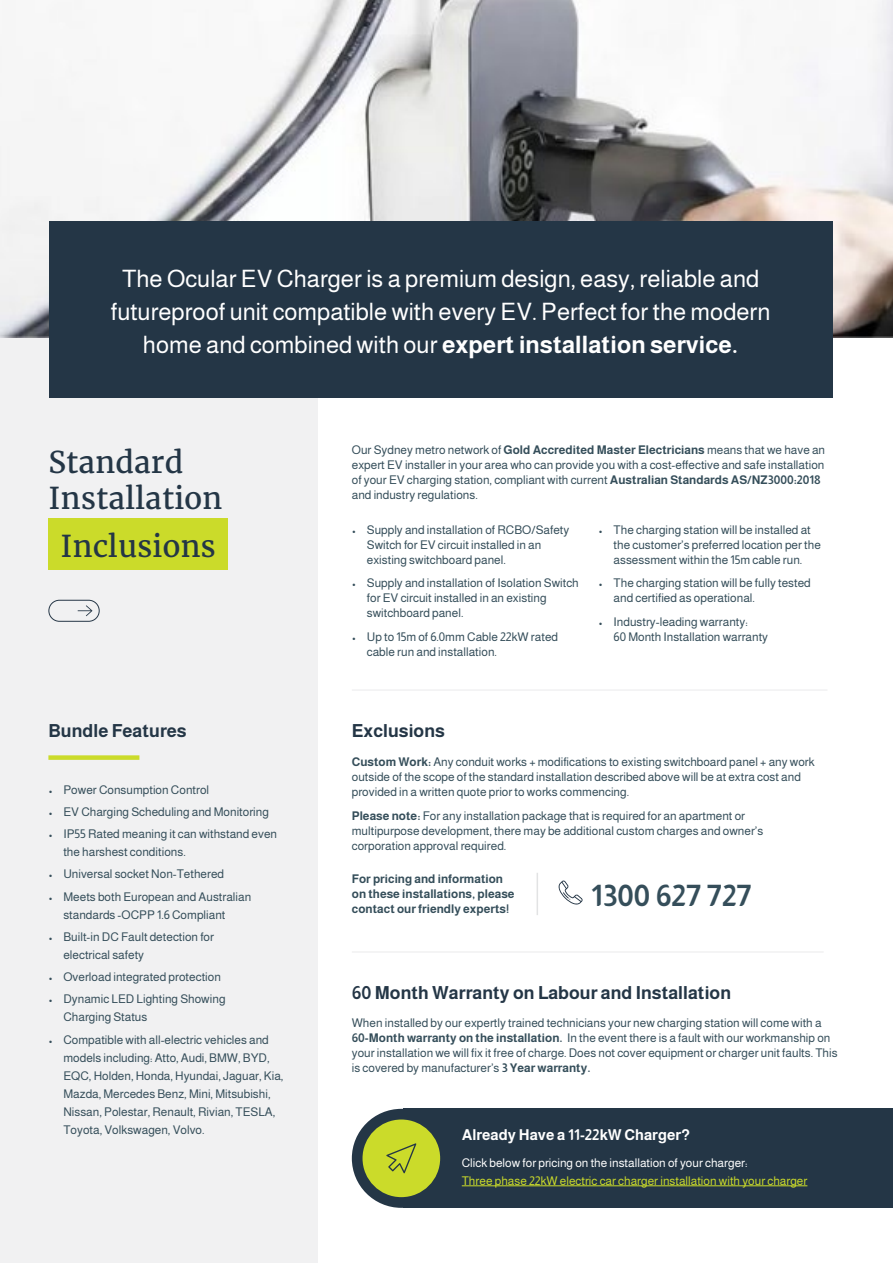
<style>
.page{position:relative;width:893px;height:1263px;background:#fff}
.page>*{position:absolute;margin:0;border:0;box-sizing:border-box;transform-origin:0 0}
.t1{font:30px/36px "Merriweather";color:#243646}
.t2{font:700 29.55px "Almarai";color:#354e5a}
.t3{font:24px/33px "Almarai";color:#fff;text-align:center}
.t4{font:700 18px "Almarai";color:#243646}
.t5{font:700 15px "Almarai";color:#fff}
.t6{font:12px/15px "Almarai";color:#354e5a}
.t7{font:700 12px/15px "Almarai";color:#354e5a}
.t8{font:12px "Almarai";color:#cbdb2a}
.t9{font:12px "Almarai";color:#fff}
.s1{font-weight:700}
</style>
<div class="page">
<div style="left:352px;top:1109px;width:99px;height:99px;background:#243646;border-radius:50%"></div>
<div style="left:0;top:108px;width:317px;height:1155px;background:#f1f1f2"></div>
<div style="left:48px;top:519px;width:180px;height:51px;background:#cbdb2a"></div>
<hr style="left:352px;top:951px;width:472px;height:2px;background:#f1f1f2">
<hr style="left:352px;top:689px;width:475px;height:2px;background:#f1f1f2">
<img style="left:0;top:0;width:893px;height:337px">
<div style="left:49px;top:221px;width:783px;height:177px;background:#243646"></div>
<div style="left:48px;top:755px;width:91px;height:5px;background:#cbdb2a"></div>
<svg style="left:559px;top:880px;width:24px;height:24px"></svg>
<hr style="left:537px;top:873px;width:1px;height:42px;background:#e2e3e4">
<div style="left:404px;top:1109px;width:489px;height:99px;background:#243646"></div>
<div style="left:362px;top:1119px;width:78px;height:78px;background:#cbdb2a;border-radius:50%"></div>
<div style="left:48px;top:600px;width:52px;height:22px;border:1px solid #253646;border-radius:11px"></div>
<svg style="left:78px;top:605px;width:14px;height:11px"></svg>
<hr style="left:462px;top:1185px;width:345px;height:1px;background:#cbdb2a">
<svg style="left:386px;top:1143px;width:30px;height:30px"></svg>
<h3 class="t3" style="left:111px;top:263px;width:661px">The Ocular EV Charger is a premium design, easy, reliable and futureproof unit compatible with every EV. Perfect for the modern home and combined with our <span class="s1">expert installation service.</span></h3>
<h1 class="t1" style="left:48px;top:444px;width:176px">Standard<br>Installation</h1>
<p class="t6" style="left:352px;top:442px;width:475px">Our Sydney metro network of <span class="s1">Gold Accredited Master Electricians</span> means that we have an expert EV installer in your area who can provide you with a cost-effective and safe installation of your EV charging station, compliant with current <span class="s1">Australian Standards AS/NZ3000:2018 </span>and industry regulations.</p>
<p class="t6" style="left:367px;top:522px;width:204px;text-indent:-15px">• Supply and installation of RCBO/Safety<br>Switch for EV circuit installed in an existing switchboard panel.</p>
<p class="t6" style="left:367px;top:575px;width:213px;text-indent:-15px">• Supply and installation of Isolation Switch for EV circuit installed in an existing switchboard panel.</p>
<p class="t6" style="left:367px;top:629px;width:193px;text-indent:-15px">• Up to 15m of 6.0mm Cable 22kW rated cable run and installation.</p>
<p class="t6" style="left:614px;top:522px;width:209px;text-indent:-15px">• The charging station will be installed at the customer’s preferred location per the assessment within the 15m cable run.</p>
<p class="t6" style="left:614px;top:575px;width:199px;text-indent:-15px">• The charging station will be fully tested and certified as operational.</p>
<p class="t6" style="left:614px;top:614px;width:156px;text-indent:-15px">• Industry-leading warranty:<br>60 Month Installation warranty</p>
<h1 class="t1" style="left:60px;top:528px;width:157px">Inclusions</h1>
<h3 class="t4" style="left:48px;top:717px;width:140px">Bundle Features</h3>
<h3 class="t4" style="left:352px;top:717px;width:95px">Exclusions</h3>
<p class="t6" style="left:48px;top:782px;width:162px">• Power Consumption Control</p>
<p class="t6" style="left:48px;top:804px;width:222px">• EV Charging Scheduling and Monitoring</p>
<p class="t6" style="left:63px;top:825px;width:215px;line-height:18px;text-indent:-15px">• IP55 Rated meaning it can withstand even the harshest conditions.</p>
<p class="t6" style="left:48px;top:867px;width:177px">• Universal socket Non-Tethered</p>
<p class="t6" style="left:63px;top:887px;width:189px;line-height:18px;text-indent:-15px">• Meets both European and Australian standards -OCPP 1.6 Compliant</p>
<p class="t6" style="left:63px;top:928px;width:152px;line-height:18px;text-indent:-15px">• Built-in DC Fault detection for electrical safety</p>
<p class="t6" style="left:48px;top:969px;width:174px">• Overload integrated protection</p>
<p class="t6" style="left:63px;top:990px;width:164px;line-height:18px;text-indent:-15px">• Dynamic LED Lighting Showing<br>Charging Status</p>
<p class="t6" style="left:63px;top:1030px;width:222px;line-height:18px;text-indent:-15px">• Compatible with all-electric vehicles and models including: Atto, Audi, BMW, BYD, EQC, Holden, Honda, Hyundai, Jaguar, Kia, Mazda, Mercedes Benz, Mini, Mitsubishi, Nissan, Polestar, Renault, Rivian, TESLA, Toyota, Volkswagen, Volvo.</p>
<p class="t6" style="left:352px;top:754px;width:464px"><span class="s1">Custom Work:</span> Any conduit works + modifications to existing switchboard panel + any work outside of the scope of the standard installation described above will be at extra cost and provided in a written quote prior to works commencing.</p>
<p class="t6" style="left:352px;top:808px;width:413px"><span class="s1">Please note:</span> For any installation package that is required for an apartment or multipurpose development, there may be additional custom charges and owner’s corporation approval required.</p>
<p class="t7" style="left:352px;top:871px;width:164px">For pricing and information on these installations, please contact our friendly experts!</p>
<h2 class="t2" style="left:591px;top:873px;width:162px">1300 627 727</h2>
<h3 class="t4" style="left:352px;top:979px;width:381px">60 Month Warranty on Labour and Installation</h3>
<p class="t6" style="left:352px;top:1015px;width:487px">When installed by our expertly trained technicians your new charging station will come with a <span class="s1">60-Month warranty on the installation.</span> In the event there is a fault with our workmanship on your installation we will fix it free of charge. Does not cover equipment or charger unit faults. This is covered by manufacturer’s <span class="s1">3 Year warranty.</span></p>
<p class="t5" style="left:462px;top:1124px;width:230px">Already Have a 11-22kW Charger?</p>
<p class="t9" style="left:462px;top:1153px;width:287px">Click below for pricing on the installation of your charger:</p>
<p class="t8" style="left:462px;top:1171px;width:347px">Three phase 22kW electric car charger installation with your charger</p>
</div>
